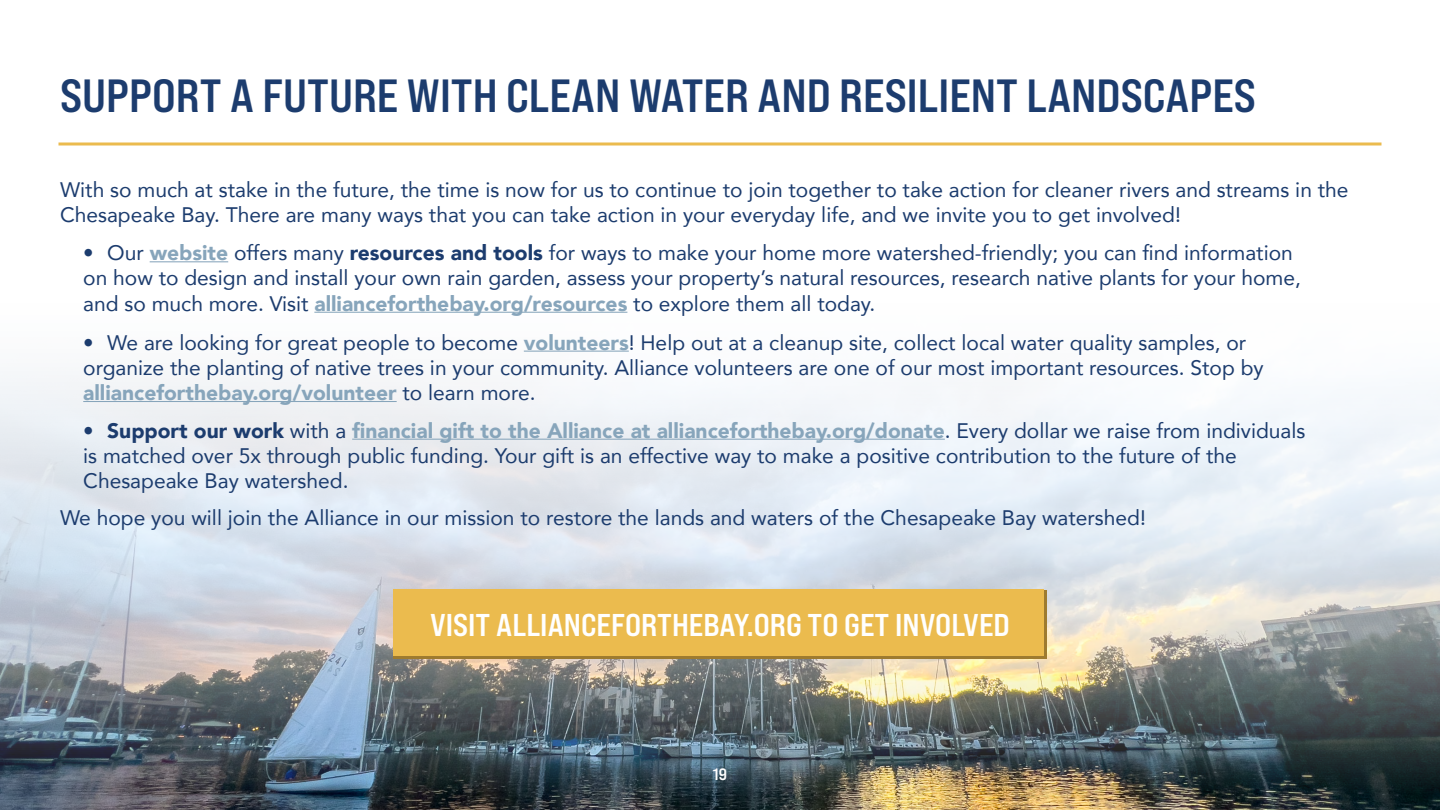
<style>
.page{position:relative;width:1440px;height:810px;background:#fff}
.page>*{position:absolute;margin:0;border:0;box-sizing:border-box;transform-origin:0 0}
.t1{font:46.5px "Bebas Neue Pro Exp Bd";color:#1c3c6e}
.t2{font:31.5px "Bebas Neue Pro Exp Bd";color:#fff}
.t3{font:21px/25.2px "Avenir";color:#1c3c6e}
.t4{font:16.5px "Bebas Neue Pro Exp Bd";color:#fff}
.s1{font-weight:900;color:#87a5bb}
.s2{font-weight:900}
</style>
<div class="page">
<svg style="left:58px;top:142px;width:1324px;height:4px;background:#efcb7a"></svg>
<img style="left:0;top:793px;width:1440px;height:17px">
<img style="left:0;top:311px;width:1440px;height:482px">
<div style="left:393px;top:590px;width:654px;height:69px;background:#9e7b2f"></div>
<div style="left:393px;top:590px;width:650px;height:66px;background:#ebbb4e"></div>
<hr style="left:352px;top:439px;width:593px;height:1px;background:#87a5bb">
<hr style="left:150px;top:261px;width:78px;height:1px;background:#87a5bb">
<hr style="left:314px;top:312px;width:313px;height:1px;background:#87a5bb">
<hr style="left:524px;top:351px;width:105px;height:1px;background:#87a5bb">
<hr style="left:83px;top:401px;width:314px;height:1px;background:#87a5bb">
<h1 class="t1" style="left:60px;top:67px;width:1198px">SUPPORT A FUTURE WITH CLEAN WATER AND RESILIENT LANDSCAPES</h1>
<p class="t3" style="left:60px;top:177px;width:1290px">With so much at stake in the future, the time is now for us to continue to join together to take action for cleaner rivers and streams in the<br>Chesapeake Bay. There are many ways that you can take action in your everyday life, and we invite you to get involved!</p>
<p class="t3" style="left:83px;top:240px;width:1219px">• Our <span class="s1">website</span> offers many <span class="s2">resources and tools</span> for ways to make your home more watershed-friendly; you can find information on how to design and install your own rain garden, assess your property’s natural resources, research native plants for your home, and so much more. Visit <span class="s1">allianceforthebay.org/resources</span> to explore them all today.</p>
<p class="t3" style="left:83px;top:329px;width:1182px">• We are looking for great people to become <span class="s1">volunteers</span>! Help out at a cleanup site, collect local water quality samples, or organize the planting of native trees in your community. Alliance volunteers are one of our most important resources. Stop by <span class="s1">allianceforthebay.org/volunteer</span> to learn more.</p>
<p class="t3" style="left:83px;top:417px;width:1224px"><span class="s2">• Support our work</span> with a <span class="s1">financial gift to the Alliance at allianceforthebay.org/donate</span>. Every dollar we raise from individuals is matched over 5x through public funding. Your gift is an effective way to make a positive contribution to the future of the<br>Chesapeake Bay watershed.</p>
<p class="t3" style="left:60px;top:504px;width:1087px">We hope you will join the Alliance in our mission to restore the lands and waters of the Chesapeake Bay watershed!</p>
<h2 class="t2" style="left:430px;top:606px;width:581px">VISIT ALLIANCEFORTHEBAY.ORG TO GET INVOLVED</h2>
<p class="t4" style="left:713px;top:764px;width:16px">19</p>
</div>
